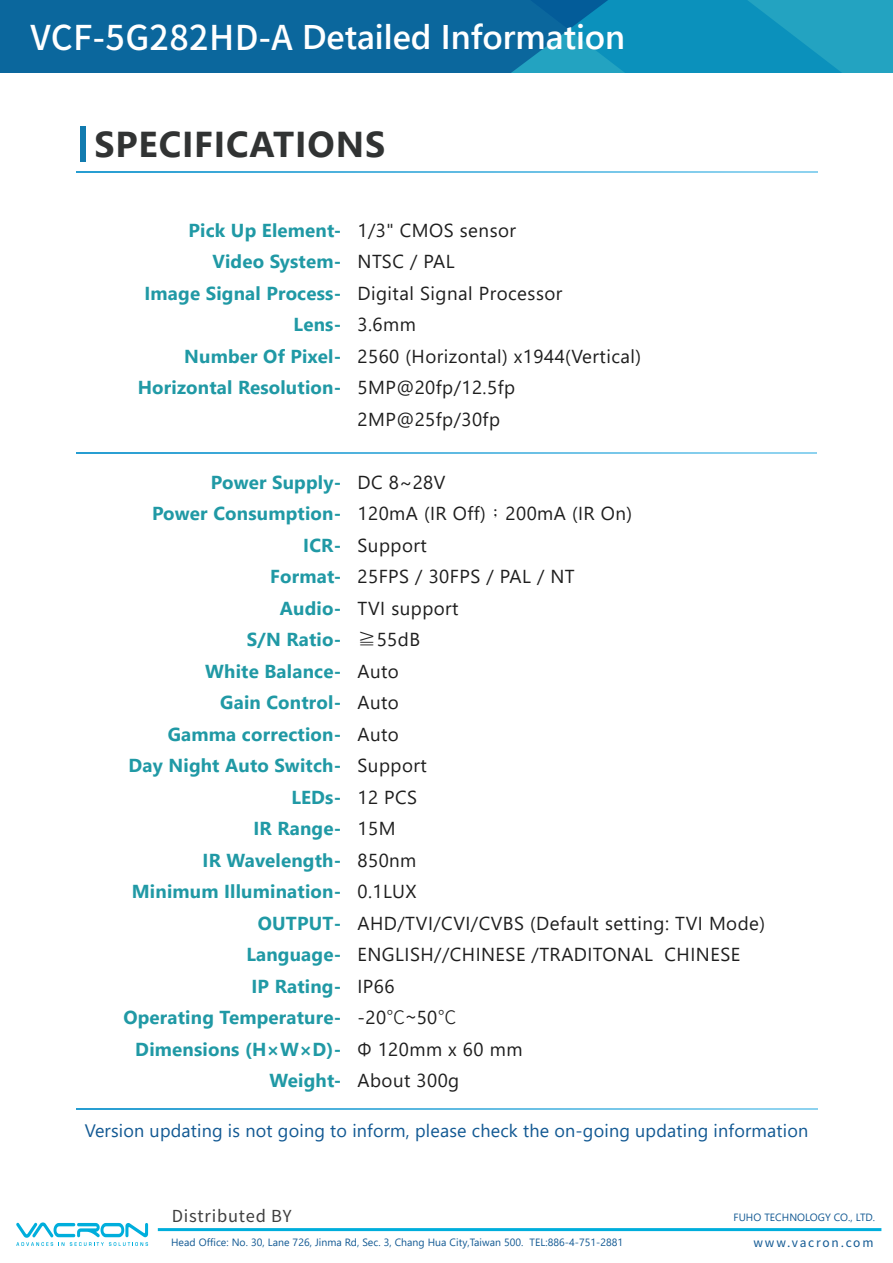
<style>
.page{position:relative;width:893px;height:1263px;background:#fff}
.page>*{position:absolute;margin:0;border:0;box-sizing:border-box;transform-origin:0 0}
.t1{font:700 36px "Segoe UI";letter-spacing:.02em;color:#313333}
.t2{font:600 34.2px "Segoe UI";color:#fff}
.t3{font:18.75px/31.5px "Segoe UI";letter-spacing:.025em;color:#1e1e1e}
.t4{font:700 18.75px/31.5px "Segoe UI";letter-spacing:.01em;color:#2099a5;text-align:right}
.t5{font:18px "Segoe UI";letter-spacing:.01em;color:#125993}
.t6{font:16.5px "Noto Sans CJ Ktc";letter-spacing:.05em;color:#3f3f3f}
.t7{font:12px "Noto Sans CJ Ktc";letter-spacing:.15em;color:#125993}
.t8{font:10.5px "Segoe UI";letter-spacing:.005em;color:#125993}
.s1{font-family:"Noto Sans CJ Ktc";font-weight:500}
.s2{font-family:"Adobe Ming Std";font-weight:300}
.s3{font-family:"Noto Sans CJ Ktc";font-weight:300}
.s4{font-family:"Noto Sans CJ Ktc"}
</style>
<div class="page">
<svg style="left:77px;top:171px;width:741px;height:1px"></svg>
<svg style="left:76px;top:452px;width:741px;height:1px"></svg>
<svg style="left:77px;top:1108px;width:741px;height:1px"></svg>
<svg style="left:754px;top:0;width:139px;height:73px;background:#1b9dbf"></svg>
<svg style="left:0;top:0;width:754px;height:73px;background:#0b72a4"></svg>
<div style="left:80px;top:127px;width:5px;height:35px;background:#127baf"></div>
<svg style="left:16px;top:1222px;width:132px;height:24px"></svg>
<hr style="left:158px;top:1228px;width:723px;height:3px;background:#00aedc">
<h2 class="t2" style="left:31px;top:5px;width:596px"><span class="s1">VCF-5G282HD-A</span> Detailed Information</h2>
<h1 class="t1" style="left:95px;top:110px;width:292px">SPECIFICATIONS</h1>
<p class="t4" style="left:138px;top:213px;width:205px">Pick Up Element-<br>Video System-<br>Image Signal Process-<br>Lens-<br>Number Of Pixel-<br>Horizontal Resolution-</p>
<p class="t3" style="left:357px;top:213px;width:285px">1/3" CMOS sensor<br>NTSC / PAL<br>Digital Signal Processor<br>3.6mm<br>2560 (Horizontal) x1944(Vertical)<br>5MP@20fp/12.5fp<br>2MP@25fp/30fp</p>
<p class="t4" style="left:123px;top:465px;width:219px">Power Supply-<br>Power Consumption-<br>ICR-<br>Format-<br>Audio-<br>S/N Ratio-<br>White Balance-<br>Gain Control-<br>Gamma correction-<br>Day Night Auto Switch-<br>LEDs-<br>IR Range-<br>IR Wavelength-<br>Minimum Illumination-<br>OUTPUT-<br>Language-<br>IP Rating-<br>Operating Temperature-<br>Dimensions (H×W×D)-<br>Weight-</p>
<p class="t3" style="left:357px;top:465px;width:409px">DC 8~28V<br>120mA (IR Off)<span class="s2">；</span>200mA (IR On)<br>Support<br>25FPS / 30FPS / PAL / NT<br>TVI support<br><span class="s2">≧</span>55dB<br>Auto<br>Auto<br>Auto<br>Support<br>12 PCS<br>15M<br>850nm<br>0.1LUX<br>AHD/TVI/CVI/CVBS (Default setting: TVI Mode)<br>ENGLISH//CHINESE /TRADITONAL CHINESE<br>IP66<br>-20<span class="s3">℃</span><span class="s4">~</span>50<span class="s3">℃<br></span>Φ 120mm x 60 mm<br>About 300g</p>
<p class="t5" style="left:85px;top:1113px;width:725px">Version updating is not going to inform, please check the on-going updating information</p>
<p class="t6" style="left:172px;top:1207px;width:121px">Distributed BY</p>
<p class="t8" style="left:171px;top:1232px;width:454px">Head Office: No. 30, Lane 726, Jinma Rd, Sec. 3, Chang Hua City,Taiwan 500. TEL:886-4-751-2881</p>
<p class="t8" style="left:733px;top:1207px;width:143px">FUHO TECHNOLOGY CO., LTD.</p>
<p class="t7" style="left:753px;top:1236px;width:121px">www.vacron.com</p>
</div>
